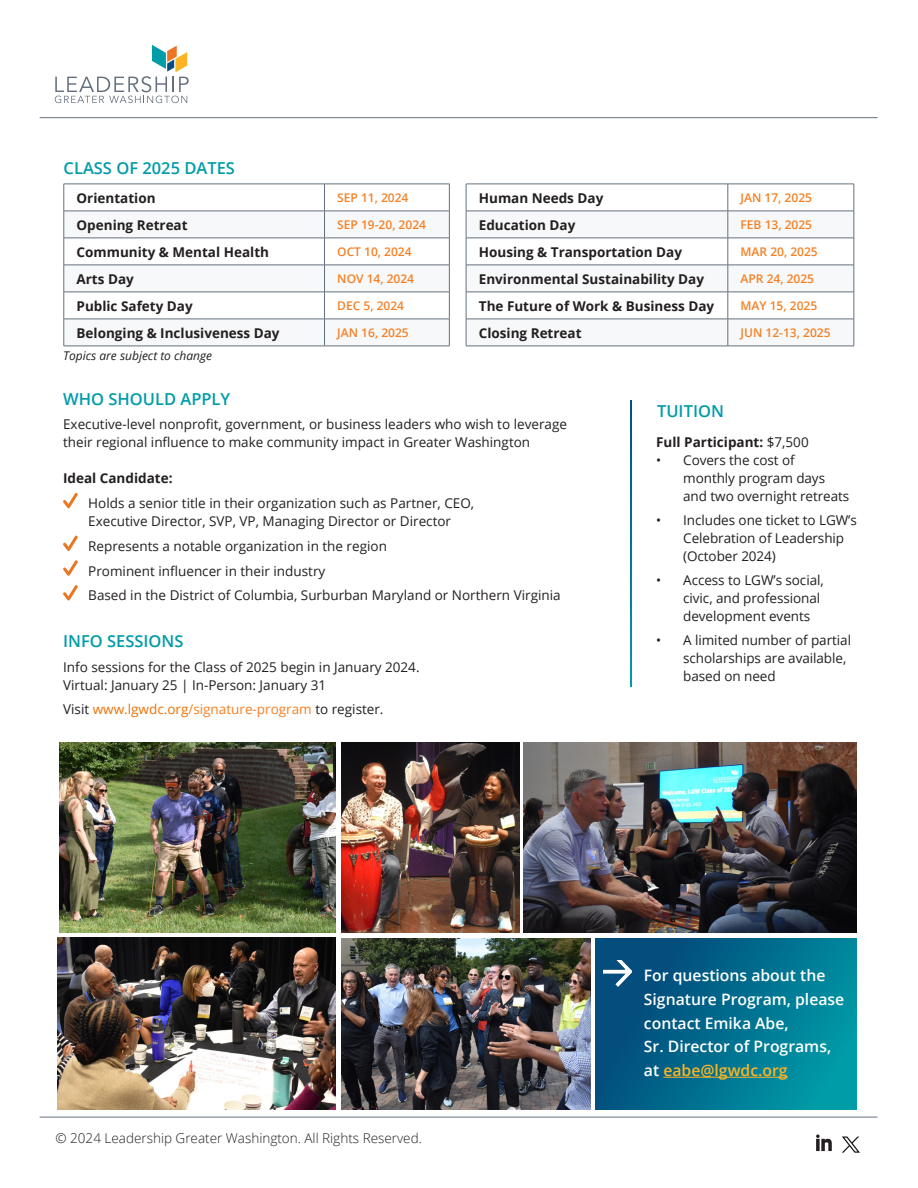
<style>
.page{position:relative;width:918px;height:1188px;background:#fff}
.page>*{position:absolute;margin:0;border:0;box-sizing:border-box;transform-origin:0 0}
.Body_copy{font:600 16.5px "Open Sans";color:#009ca7}
.Body_copy-2{font:600 15.75px/23.7px "Open Sans";color:#fff}
.Body_copy-3{font:13.5px/18px "Open Sans";color:#231f20}
.Body_copy-4{font:700 13.5px "Open Sans";color:#231f20}
.t1{font:300 13.5px "Open Sans";color:#231f20}
.Body_copy-5{font:13.5px "Open Sans";color:#f68024}
.Body_copy-6{font:600 12px "Open Sans";color:#f68024}
.Body_copy-7{font:600 12px "Open Sans";color:#f68024}
.Body_copy-8{font:italic 12px "Open Sans";color:#231f20}
.s1{color:#231f20}
.s2{color:#ef7100}
.s3{font-weight:400}
.s4{color:#fcb423}
</style>
<div class="page">
<hr style="left:40px;top:1117px;width:837px;height:1px;background:#64707e">
<svg style="left:816px;top:1134px;width:16px;height:17px"></svg>
<svg style="left:63px;top:493px;width:15px;height:15px"></svg>
<svg style="left:63px;top:535px;width:15px;height:16px"></svg>
<svg style="left:63px;top:560px;width:15px;height:16px"></svg>
<svg style="left:63px;top:585px;width:15px;height:15px"></svg>
<img style="left:59px;top:743px;width:277px;height:190px">
<img style="left:58px;top:937px;width:278px;height:172px">
<img style="left:341px;top:743px;width:178px;height:190px">
<img style="left:524px;top:743px;width:332px;height:190px">
<img style="left:341px;top:938px;width:250px;height:171px">
<svg style="left:595px;top:938px;width:261px;height:171px;background:#006e8e"></svg>
<img style="left:603px;top:960px;width:29px;height:26px">
<hr style="left:663px;top:1077px;width:125px;height:1px;background:#fcb423">
<hr style="left:64px;top:346px;width:261px;height:1px;background:#64707e">
<svg style="left:64px;top:184px;width:386px;height:162px"></svg>
<hr style="left:325px;top:346px;width:125px;height:1px;background:#64707e">
<hr style="left:466px;top:346px;width:262px;height:1px;background:#64707e">
<svg style="left:466px;top:184px;width:389px;height:162px"></svg>
<hr style="left:728px;top:346px;width:126px;height:1px;background:#64707e">
<svg style="left:630px;top:400px;width:2px;height:287px"></svg>
<svg style="left:55px;top:45px;width:134px;height:58px"></svg>
<hr style="left:40px;top:117px;width:837px;height:1px;background:#64707e">
<img style="left:842px;top:1136px;width:18px;height:17px">
<p class="Body_copy" style="left:64px;top:157px;width:173px">CLASS OF 2025 DATES</p>
<p class="Body_copy-4" style="left:77px;top:188px;width:81px">Orientation</p>
<p class="Body_copy-7" style="left:337px;top:189px;width:73px">SEP 11, 2024</p>
<p class="Body_copy-4" style="left:77px;top:215px;width:113px">Opening Retreat</p>
<p class="Body_copy-6" style="left:337px;top:216px;width:90px">SEP 19-20, 2024</p>
<p class="Body_copy-4" style="left:77px;top:242px;width:194px">Community &amp; Mental Health</p>
<p class="Body_copy-7" style="left:337px;top:243px;width:76px">OCT 10, 2024</p>
<p class="Body_copy-4" style="left:77px;top:269px;width:59px">Arts Day</p>
<p class="Body_copy-7" style="left:337px;top:270px;width:78px">NOV 14, 2024</p>
<p class="Body_copy-4" style="left:77px;top:296px;width:118px">Public Safety Day</p>
<p class="Body_copy-7" style="left:337px;top:297px;width:68px">DEC 5, 2024</p>
<p class="Body_copy-4" style="left:77px;top:323px;width:205px">Belonging &amp; Inclusiveness Day</p>
<p class="Body_copy-7" style="left:337px;top:324px;width:73px">JAN 16, 2025</p>
<p class="Body_copy-4" style="left:479px;top:188px;width:126px">Human Needs Day</p>
<p class="Body_copy-6" style="left:741px;top:189px;width:73px">JAN 17, 2025</p>
<p class="Body_copy-4" style="left:479px;top:215px;width:98px">Education Day</p>
<p class="Body_copy-6" style="left:741px;top:216px;width:73px">FEB 13, 2025</p>
<p class="Body_copy-4" style="left:479px;top:242px;width:205px">Housing &amp; Transportation Day</p>
<p class="Body_copy-6" style="left:741px;top:243px;width:79px">MAR 20, 2025</p>
<p class="Body_copy-4" style="left:479px;top:269px;width:227px">Environmental Sustainability Day</p>
<p class="Body_copy-6" style="left:741px;top:270px;width:75px">APR 24, 2025</p>
<p class="Body_copy-4" style="left:479px;top:296px;width:237px">The Future of Work &amp; Business Day</p>
<p class="Body_copy-6" style="left:741px;top:297px;width:78px">MAY 15, 2025</p>
<p class="Body_copy-4" style="left:479px;top:323px;width:104px">Closing Retreat</p>
<p class="Body_copy-6" style="left:741px;top:324px;width:92px">JUN 12-13, 2025</p>
<p class="Body_copy-8" style="left:63px;top:348px;width:150px">Topics are subject to change</p>
<p class="Body_copy" style="left:63px;top:387px;width:169px">WHO SHOULD APPLY</p>
<p class="Body_copy-3" style="left:63px;top:415px;width:505px">Executive-level nonprofit, government, or business leaders who wish to leverage their regional influence to make community impact in Greater Washington</p>
<p class="Body_copy-4" style="left:63px;top:469px;width:111px">Ideal Candidate:</p>
<p class="Body_copy-3" style="left:88px;top:494px;width:387px">Holds a senior title in their organization such as Partner, CEO,<br>Executive Director, SVP, VP, Managing Director or Director</p>
<p class="Body_copy-3" style="left:88px;top:537px;width:300px">Represents a notable organization in the region</p>
<p class="Body_copy-3" style="left:88px;top:561px;width:239px">Prominent influencer in their industry</p>
<p class="Body_copy-3" style="left:88px;top:586px;width:474px">Based in the District of Columbia, Surburban Maryland or Northern Virginia</p>
<p class="Body_copy" style="left:63px;top:630px;width:122px">INFO SESSIONS</p>
<p class="Body_copy-3" style="left:63px;top:657px;width:358px">Info sessions for the Class of 2025 begin in January 2024.<br>Virtual: January 25 | In-Person: January 31</p>
<p class="Body_copy-5" style="left:63px;top:700px;width:322px"><span class="s1">Visit</span> <span class="s2">www.lgwdc.org</span>/signature-program <span class="s1">to register.</span></p>
<p class="Body_copy" style="left:657px;top:399px;width:68px">TUITION</p>
<p class="Body_copy-4" style="left:656px;top:433px;width:154px">Full Participant: <span class="s3">$7,500</span></p>
<p class="Body_copy-3" style="left:683px;top:451px;width:168px;text-indent:-27px">• Covers the cost of monthly program days and two overnight retreats</p>
<p class="Body_copy-3" style="left:683px;top:511px;width:175px;text-indent:-27px">• Includes one ticket to LGW’s<br>Celebration of Leadership (October 2024)</p>
<p class="Body_copy-3" style="left:683px;top:571px;width:142px;text-indent:-27px">• Access to LGW’s social, civic, and professional development events</p>
<p class="Body_copy-3" style="left:683px;top:631px;width:169px;text-indent:-27px">• A limited number of partial scholarships are available, based on need</p>
<p class="t1" style="left:56px;top:1129px;width:368px">© 2024 Leadership Greater Washington. All Rights Reserved.</p>
<p class="Body_copy-2" style="left:644px;top:963px;width:202px">For questions about the<br>Signature Program, please contact Emika Abe,<br>Sr. Director of Programs, at <span class="s4">eabe@lgwdc.org</span></p>
</div>
